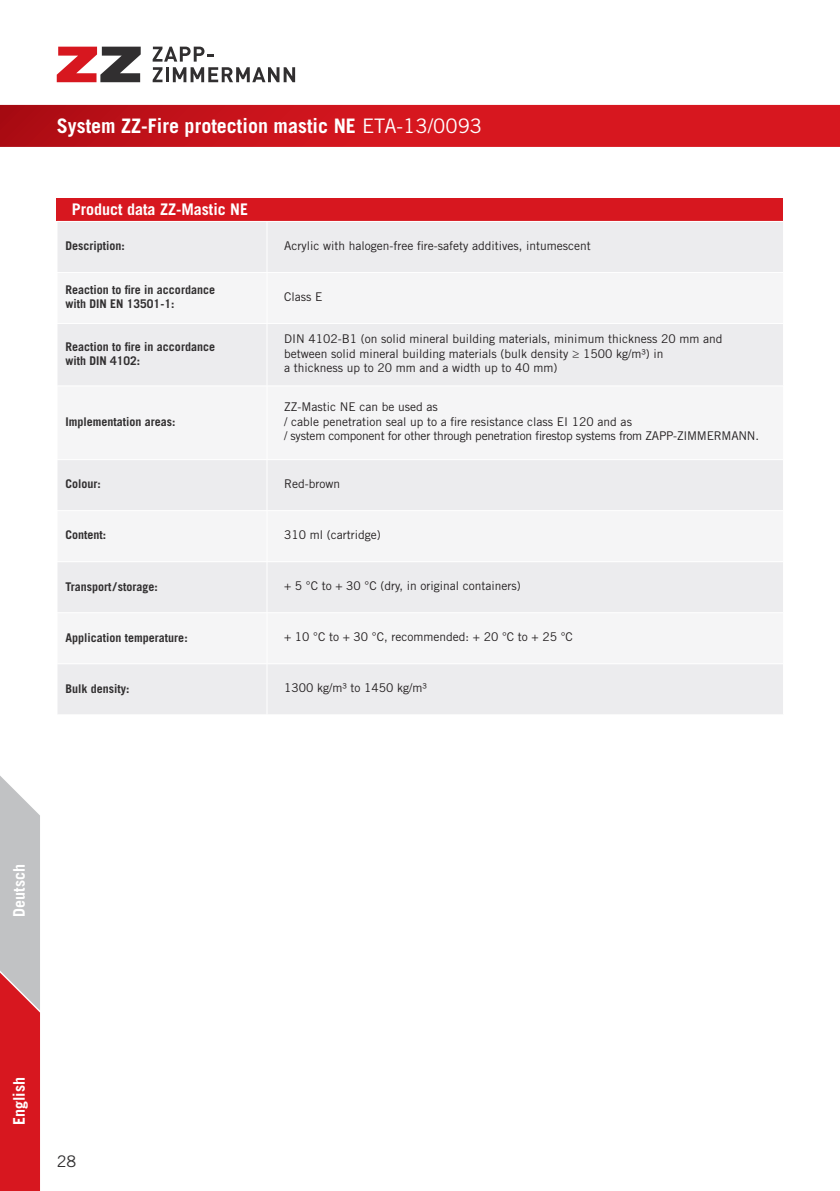
<style>
.page{position:relative;width:840px;height:1191px;background:#fff}
.page>*{position:absolute;margin:0;border:0;box-sizing:border-box;transform-origin:0 0}
.t1{font:700 20px "Trade Gothic LT Std";color:#fff}
.t2{font:700 16px "Trade Gothic LT Std";color:#fff}
.t3{font:16px "Trade Gothic LT Std";color:#312f30}
.t4{font:12px/14.4px "Trade Gothic LT Std";color:#231f20}
.t5{font:700 12px/14.4px "Trade Gothic LT Std";color:#312f30}
.t6{font:12px/14.4px "Trade Gothic LT Std";letter-spacing:-.02em;color:#231f20}
.s1{font-weight:400}
</style>
<div class="page">
<svg style="left:0;top:104px;width:839px;height:43px;background:#ce1921"></svg>
<svg style="left:57px;top:47px;width:84px;height:35px"></svg>
<svg style="left:152px;top:47px;width:143px;height:35px"></svg>
<div style="left:57px;top:198px;width:725px;height:22px;background:#d7171f"></div>
<div style="left:58px;top:222px;width:724px;height:492px;background:#ececee"></div>
<svg style="left:58px;top:273px;width:724px;height:390px;fill:#f5f5f6"></svg>
<hr style="left:267px;top:272px;width:516px;height:1px;background:#fff">
<hr style="left:267px;top:323px;width:516px;height:1px;background:#fff">
<hr style="left:267px;top:385px;width:516px;height:1px;background:#fff">
<hr style="left:267px;top:459px;width:516px;height:1px;background:#fff">
<hr style="left:267px;top:510px;width:516px;height:1px;background:#fff">
<hr style="left:267px;top:561px;width:516px;height:1px;background:#fff">
<hr style="left:267px;top:612px;width:516px;height:1px;background:#fff">
<hr style="left:267px;top:663px;width:516px;height:1px;background:#fff">
<hr style="left:266px;top:222px;width:1px;height:50px;background:#fff">
<hr style="left:57px;top:272px;width:210px;height:1px;background:#fff">
<hr style="left:266px;top:273px;width:1px;height:50px;background:#fff">
<hr style="left:57px;top:323px;width:210px;height:1px;background:#fff">
<hr style="left:266px;top:324px;width:1px;height:62px;background:#fff">
<hr style="left:57px;top:385px;width:210px;height:1px;background:#fff">
<hr style="left:266px;top:386px;width:1px;height:73px;background:#fff">
<hr style="left:57px;top:459px;width:210px;height:1px;background:#fff">
<hr style="left:266px;top:460px;width:1px;height:50px;background:#fff">
<hr style="left:57px;top:510px;width:210px;height:1px;background:#fff">
<hr style="left:266px;top:511px;width:1px;height:50px;background:#fff">
<hr style="left:57px;top:561px;width:210px;height:1px;background:#fff">
<hr style="left:266px;top:562px;width:1px;height:50px;background:#fff">
<hr style="left:57px;top:612px;width:210px;height:1px;background:#fff">
<hr style="left:266px;top:613px;width:1px;height:50px;background:#fff">
<hr style="left:57px;top:663px;width:210px;height:1px;background:#fff">
<hr style="left:266px;top:664px;width:1px;height:50px;background:#fff">
<svg style="left:0;top:776px;width:40px;height:415px;background:#ce7277"></svg>
<p class="t1" style="left:57px;top:114px;width:426px">System ZZ-Fire protection mastic NE <span class="s1">ETA-13/0093</span></p>
<p class="t2" style="left:72px;top:200px;width:178px">Product data ZZ-Mastic NE</p>
<p class="t5" style="left:65px;top:238px;width:61px">Description:</p>
<p class="t4" style="left:284px;top:238px;width:308px">Acrylic with halogen-free fire-safety additives, intumescent</p>
<p class="t5" style="left:65px;top:282px;width:151px">Reaction to fire in accordance with DIN EN 13501-1:</p>
<p class="t4" style="left:284px;top:289px;width:40px">Class E</p>
<p class="t5" style="left:65px;top:339px;width:151px">Reaction to fire in accordance with DIN 4102:</p>
<p class="t4" style="left:284px;top:332px;width:439px">DIN 4102-B1 (on solid mineral building materials, minimum thickness 20 mm and between solid mineral building materials (bulk density ≥ 1500 kg/m³) in<br>a thickness up to 20 mm and a width up to 40 mm)</p>
<p class="t5" style="left:65px;top:414px;width:112px">Implementation areas:</p>
<p class="t6" style="left:284px;top:400px;width:476px">ZZ-Mastic NE can be used as<br>/ cable penetration seal up to a fire resistance class EI 120 and as<br>/ system component for other through penetration firestop systems from ZAPP-ZIMMERMANN.</p>
<p class="t5" style="left:65px;top:477px;width:37px">Colour:</p>
<p class="t4" style="left:284px;top:476px;width:58px">Red-brown</p>
<p class="t5" style="left:65px;top:528px;width:42px">Content:</p>
<p class="t4" style="left:284px;top:527px;width:98px">310 ml (cartridge)</p>
<p class="t5" style="left:65px;top:579px;width:94px">Transport/ storage:</p>
<p class="t4" style="left:284px;top:579px;width:238px">+ 5 °C to + 30 °C (dry, in original containers)</p>
<p class="t5" style="left:65px;top:630px;width:124px">Application temperature:</p>
<p class="t4" style="left:284px;top:630px;width:290px">+ 10 °C to + 30 °C, recommended: + 20 °C to + 25 °C</p>
<p class="t5" style="left:65px;top:681px;width:66px">Bulk density:</p>
<p class="t4" style="left:284px;top:681px;width:144px">1300 kg/m³ to 1450 kg/m³</p>
<p class="t2" style="left:9px;top:917px;width:54px;rotate:-90deg">Deutsch</p>
<p class="t2" style="left:9px;top:1125px;width:50px;rotate:-90deg">English</p>
<p class="t3" style="left:57px;top:1151px;width:21px">28</p>
</div>
